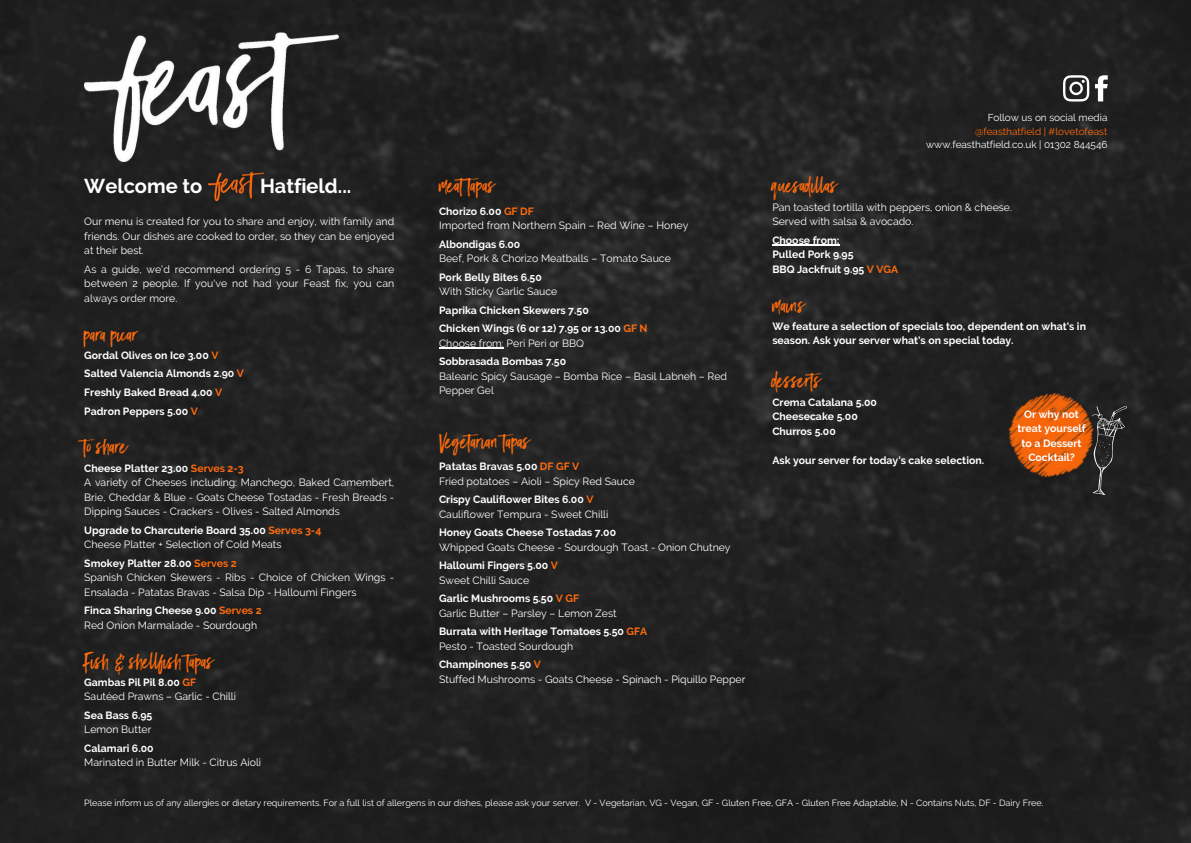
<style>
.page{position:relative;width:1191px;height:843px;background:#fff}
.page>*{position:absolute;margin:0;border:0;box-sizing:border-box;transform-origin:0 0}
.t1{font:20px "Black Diamond";color:#ff6b0d}
.t2{font:20px "Black Diamond";color:#ff6a0c}
.t3{font:700 20px "Raleway";color:#fff}
.t4{font:10.5px/14.5px "Raleway";color:#fff}
.t5{font:700 10.5px/18.5px "Raleway";color:#fff}
.t6{font:10px "Raleway";color:#fff}
.t7{font:10px "Raleway";color:#ff6a0c}
.t8{font:9px "Raleway";color:#fff}
.s1{color:#ff6b0d}
.s2{font-weight:700}
.s3{font-weight:700;color:#ff6b0d}
.s4{font-weight:400}
</style>
<div class="page">
<img style="left:0;top:0;width:1190px;height:842px">
<img style="left:84px;top:33px;width:255px;height:130px">
<img style="left:205px;top:163px;width:61px;height:44px">
<svg style="left:1062px;top:75px;width:45px;height:26px"></svg>
<hr style="left:439px;top:347px;width:65px;height:1px;background:#fff">
<hr style="left:772px;top:244px;width:67px;height:1px;background:#fff">
<img style="left:998px;top:380px;width:107px;height:113px">
<svg style="left:1080px;top:401px;width:47px;height:95px;background:#43352c"></svg>
<h1 class="t3" style="left:84px;top:174px;width:120px">Welcome to</h1>
<h1 class="t3" style="left:260px;top:174px;width:93px">Hatfield...</h1>
<p class="t4" style="left:84px;top:214px;width:311px;text-align:justify">Our menu is created for you to share and enjoy, with family and friends. Our dishes are cooked to order, so they can be enjoyed at their best.</p>
<p class="t4" style="left:84px;top:262px;width:311px;text-align:justify">As a guide, we'd recommend ordering 5 - 6 Tapas, to share between 2 people. If you've not had your Feast fix, you can always order more.</p>
<h1 class="t1" style="left:84px;top:321px;width:55px">para picar</h1>
<p class="t5" style="left:84px;top:346px;width:161px">Gordal Olives on Ice 3.00 <span class="s1">V<br></span>Salted Valencia Almonds 2.90 <span class="s1">V<br></span>Freshly Baked Bread 4.00 <span class="s1">V<br></span>Padron Peppers 5.00 <span class="s1">V</span></p>
<h1 class="t1" style="left:84px;top:433px;width:45px">to share</h1>
<p class="t4" style="left:84px;top:460px;width:311px"><span class="s2">Cheese Platter 23.00</span> <span class="s3">Serves 2-3<br></span>A variety of Cheeses including: Manchego, Baked Camembert, Brie, Cheddar &amp; Blue - Goats Cheese Tostadas - Fresh Breads - Dipping Sauces - Crackers - Olives - Salted Almonds</p>
<p class="t4" style="left:84px;top:522px;width:238px"><span class="s2">Upgrade to Charcuterie Board 35.00</span> <span class="s3">Serves 3-4<br></span>Cheese Platter + Selection of Cold Meats</p>
<p class="t4" style="left:84px;top:555px;width:311px"><span class="s2">Smokey Platter 28.00</span> <span class="s3">Serves 2<br></span>Spanish Chicken Skewers - Ribs - Choice of Chicken Wings -<br>Ensalada - Patatas Bravas - Salsa Dip - Halloumi Fingers</p>
<p class="t4" style="left:84px;top:603px;width:179px"><span class="s2">Finca Sharing Cheese 9.00</span> <span class="s3">Serves 2<br></span>Red Onion Marmalade - Sourdough</p>
<h1 class="t1" style="left:84px;top:647px;width:131px">Fish &amp; shellfish tapas</h1>
<p class="t4" style="left:84px;top:674px;width:153px"><span class="s2">Gambas Pil Pil 8.00</span> <span class="s3">GF<br></span>Sautéed Prawns – Garlic - Chilli</p>
<p class="t5" style="left:84px;top:705px;width:70px">Sea Bass 6.95</p>
<p class="t4" style="left:84px;top:722px;width:69px">Lemon Butter</p>
<p class="t5" style="left:84px;top:738px;width:71px">Calamari 6.00</p>
<p class="t4" style="left:84px;top:755px;width:178px">Marinated in Butter Milk - Citrus Aioli</p>
<h1 class="t2" style="left:439px;top:173px;width:58px">meatapas</h1>
<p class="t4" style="left:439px;top:204px;width:251px"><span class="s2">Chorizo 6.00</span> <span class="s3">GF DF<br></span>Imported from Northern Spain – Red Wine – Honey</p>
<p class="t5" style="left:439px;top:235px;width:83px">Albondigas 6.00</p>
<p class="t4" style="left:439px;top:251px;width:233px">Beef, Pork &amp; Chorizo Meatballs – Tomato Sauce</p>
<p class="t5" style="left:439px;top:268px;width:104px">Pork Belly Bites 6.50</p>
<p class="t4" style="left:439px;top:284px;width:120px">With Sticky Garlic Sauce</p>
<p class="t5" style="left:439px;top:301px;width:210px">Paprika Chicken Skewers 7.50<br>Chicken Wings (6 or 12) 7.95 or 13.00 <span class="s1">GF N</span></p>
<p class="t4" style="left:439px;top:336px;width:146px">Choose from: Peri Peri or BBQ</p>
<p class="t5" style="left:439px;top:352px;width:129px">Sobbrasada Bombas 7.50</p>
<p class="t4" style="left:439px;top:369px;width:289px">Balearic Spicy Sausage – Bomba Rice – Basil Labneh – Red<br>Pepper Gel</p>
<h1 class="t1" style="left:439px;top:428px;width:93px">Vegetarian tapas</h1>
<p class="t4" style="left:439px;top:459px;width:197px"><span class="s2">Patatas Bravas 5.00</span> <span class="s3">DF GF V<br></span>Fried potatoes – Aioli – Spicy Red Sauce</p>
<p class="t4" style="left:439px;top:492px;width:171px"><span class="s2">Crispy Cauliflower Bites 6.00</span> <span class="s3">V<br></span>Cauliflower Tempura - Sweet Chilli</p>
<p class="t5" style="left:439px;top:523px;width:178px">Honey Goats Cheese Tostadas 7.00</p>
<p class="t4" style="left:439px;top:537px;width:293px;line-height:18.5px">Whipped Goats Cheese - Sourdough Toast - Onion Chutney<br><span class="s2">Halloumi Fingers 5.00</span> <span class="s3">V</span></p>
<p class="t5" style="left:439px;top:570px;width:141px"><span class="s4">Sweet Chilli Sauce<br></span>Garlic Mushrooms 5.50 <span class="s1">V GF</span></p>
<p class="t5" style="left:439px;top:603px;width:209px"><span class="s4">Garlic Butter – Parsley – Lemon Zest<br></span>Burrata with Heritage Tomatoes 5.50 <span class="s1">GFA</span></p>
<p class="t4" style="left:439px;top:636px;width:135px;line-height:18.5px">Pesto - Toasted Sourdough<br><span class="s2">Champinones 5.50</span> <span class="s3">V</span></p>
<p class="t4" style="left:439px;top:671px;width:308px">Stuffed Mushrooms - Goats Cheese - Spinach - Piquillo Pepper</p>
<p class="t6" style="left:987px;top:112px;width:121px">Follow us on social media</p>
<p class="t7" style="left:974px;top:125px;width:134px">@feasthatfield | #lovetofeast</p>
<p class="t6" style="left:925px;top:139px;width:183px">www.feasthatfield.co.uk | 01302 844546</p>
<h1 class="t2" style="left:772px;top:173px;width:67px">quesadillas</h1>
<p class="t4" style="left:772px;top:200px;width:241px">Pan toasted tortilla with peppers, onion &amp; cheese.<br>Served with salsa &amp; avocado.</p>
<p class="t5" style="left:772px;top:233px;width:127px;line-height:14.5px">Choose from:<br>Pulled Pork 9.95<br>BBQ Jackfruit 9.95 <span class="s1">V VGA</span></p>
<h1 class="t2" style="left:772px;top:292px;width:35px">mains</h1>
<p class="t5" style="left:772px;top:319px;width:315px;line-height:14.5px">We feature a selection of specials too, dependent on what's in season. Ask your server what's on special today.</p>
<h1 class="t2" style="left:772px;top:367px;width:56px">desserts</h1>
<p class="t5" style="left:772px;top:394px;width:106px;line-height:14.5px">Crema Catalana 5.00<br>Cheesecake 5.00<br>Churros 5.00</p>
<p class="t5" style="left:772px;top:450px;width:213px">Ask your server for today's cake selection.</p>
<p class="t5" style="left:1017px;top:407px;width:70px;line-height:14.3px;text-align:center">Or why not treat yourself to a Dessert<br>Cocktail?</p>
<p class="t8" style="left:84px;top:797px;width:960px">Please inform us of any allergies or dietary requirements. For a full list of allergens in our dishes, please ask your server. V - Vegetarian, VG - Vegan, GF - Gluten Free, GFA - Gluten Free Adaptable, N - Contains Nuts, DF - Dairy Free.</p>
</div>
